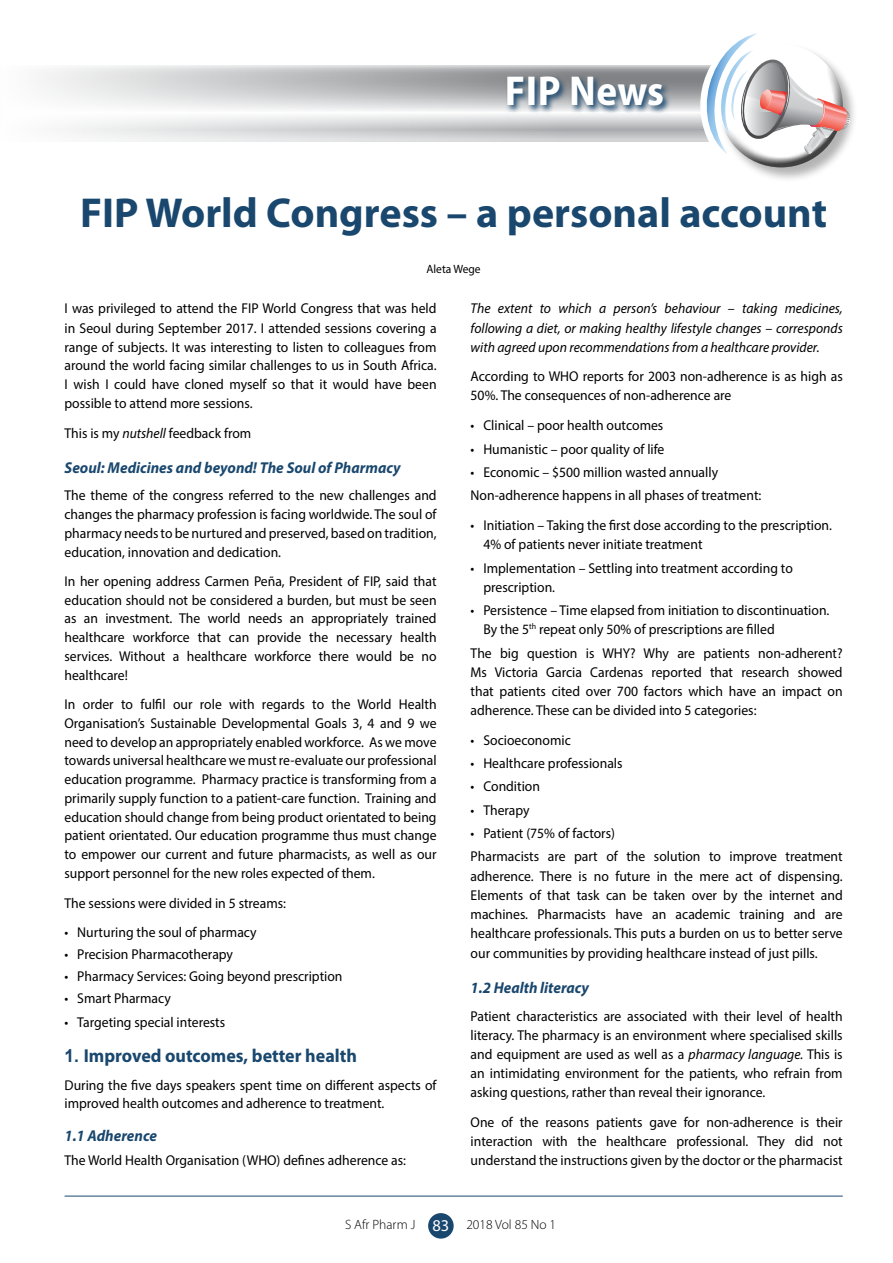
<style>
.page{position:relative;width:893px;height:1263px;background:#fff}
.page>*{position:absolute;margin:0;border:0;box-sizing:border-box;transform-origin:0 0}
.t1{font:700 42px "Myriad Pro";color:#19476e}
.t2{font:700 semi-condensed 42px "Myriad Pro";letter-spacing:.005em;color:#fff}
.t3{font:700 18.75px "Myriad Pro";color:#19476e;scale:.96 1}
.t4{font:italic 700 15.75px "Myriad Pro";color:#19476e;scale:.96 1}
.t5{font:14.25px/18.8px "Myriad Pro";color:#000;text-align:justify;scale:.96 1}
.t6{font:italic 14.25px/19px "Myriad Pro";color:#000;text-align:justify;scale:.96 1}
.t7{font:300 13.5px "Myriad Pro";color:#000}
.t8{font:12px "Myriad Pro";color:#000;scale:.96 1}
.s1{font-style:italic}
.s2{font-family:"Arial";font-size:18px}
.s3{font-weight:400;font-size:16.5px;color:#fff}
</style>
<div class="page">
<hr style="left:65px;top:1196px;width:778px;height:1px;background:#19476e">
<svg style="left:43px;top:65px;width:659px;height:77px"></svg>
<div style="left:700px;top:25px;width:162px;height:161px;background:#fff;border-radius:50%"></div>
<div style="left:719px;top:43px;width:139px;height:140px;background:#000;opacity:.3"></div>
<div style="left:719px;top:63px;width:125px;height:106px;background:#000;opacity:.75"></div>
<svg style="left:505px;top:75px;width:166px;height:39px;background:#7f8e9c"></svg>
<div style="left:428px;top:1213px;width:26px;height:25px;background:#19476e;border-radius:50%"></div>
<svg style="left:702px;top:33px;width:149px;height:122px"></svg>
<h1 class="t2" style="left:505px;top:64px;width:161px">FIP News</h1>
<h1 class="t1" style="left:80px;top:186px;width:748px">FIP World Congress – a personal account</h1>
<p class="t8" style="left:426px;top:261px;width:58px">Aleta Wege</p>
<p class="t5" style="left:65px;top:299px;width:389px">I was privileged to attend the FIP World Congress that was held in Seoul during September 2017. I attended sessions covering a range of subjects. It was interesting to listen to colleagues from around the world facing similar challenges to us in South Africa.<br>I wish I could have cloned myself so that it would have been possible to attend more sessions.</p>
<p class="t5" style="left:65px;top:424px;width:196px">This is my <span class="s1">nutshell</span> feedback from</p>
<p class="t4" style="left:65px;top:457px;width:352px">Seoul: Medicines and beyond! The Soul of Pharmacy</p>
<p class="t5" style="left:65px;top:486px;width:389px">The theme of the congress referred to the new challenges and changes the pharmacy profession is facing worldwide. The soul of pharmacy needs to be nurtured and preserved, based on tradition, education, innovation and dedication.</p>
<p class="t5" style="left:65px;top:572px;width:389px">In her opening address Carmen Peña, President of FIP, said that education should not be considered a burden, but must be seen as an investment. The world needs an appropriately trained healthcare workforce that can provide the necessary health services. Without a healthcare workforce there would be no healthcare!</p>
<p class="t5" style="left:65px;top:695px;width:389px">In order to fulfil our role with regards to the World Health Organisation’s Sustainable Developmental Goals 3, 4 and 9 we need to develop an appropriately enabled workforce. As we move towards universal healthcare we must re-evaluate our professional education programme. Pharmacy practice is transforming from a primarily supply function to a patient-care function. Training and education should change from being product orientated to being patient orientated. Our education programme thus must change to empower our current and future pharmacists, as well as our support personnel for the new roles expected of them.</p>
<p class="t5" style="left:65px;top:894px;width:232px">The sessions were divided in 5 streams:</p>
<p class="t5" style="left:65px;top:922px;width:202px">• Nurturing the soul of pharmacy</p>
<p class="t5" style="left:65px;top:944px;width:177px">• Precision Pharmacotherapy</p>
<p class="t5" style="left:65px;top:967px;width:291px">• Pharmacy Services: Going beyond prescription</p>
<p class="t5" style="left:65px;top:989px;width:112px">• Smart Pharmacy</p>
<p class="t5" style="left:65px;top:1013px;width:169px">• Targeting special interests</p>
<h2 class="t3" style="left:65px;top:1044px;width:306px"><span class="s2">1.</span> Improved outcomes, better health</h2>
<p class="t5" style="left:65px;top:1075px;width:389px">During the five days speakers spent time on different aspects of improved health outcomes and adherence to treatment.</p>
<p class="t4" style="left:65px;top:1126px;width:98px">1.1 Adherence</p>
<p class="t5" style="left:65px;top:1151px;width:357px">The World Health Organisation (WHO) defines adherence as:</p>
<p class="t6" style="left:471px;top:299px;width:389px">The extent to which a person’s behaviour – taking medicines, following a diet, or making healthy lifestyle changes – corresponds with agreed upon recommendations from a healthcare provider.</p>
<p class="t5" style="left:471px;top:367px;width:389px">According to WHO reports for 2003 non-adherence is as high as<br>50%. The consequences of non-adherence are</p>
<p class="t5" style="left:471px;top:416px;width:202px">• Clinical – poor health outcomes</p>
<p class="t5" style="left:471px;top:439px;width:203px">• Humanistic – poor quality of life</p>
<p class="t5" style="left:471px;top:460px;width:304px;line-height:23.4px">• Economic – $500 million wasted annually<br>Non-adherence happens in all phases of treatment:</p>
<p class="t5" style="left:483px;top:515px;width:365px;text-indent:-13px">• Initiation – Taking the first dose according to the prescription.<br>4% of patients never initiate treatment</p>
<p class="t5" style="left:483px;top:558px;width:324px;text-indent:-13px">• Implementation – Settling into treatment according to prescription.</p>
<p class="t5" style="left:483px;top:600px;width:362px;text-indent:-13px">• Persistence – Time elapsed from initiation to discontinuation.<br>By the 5<sup>th</sup> repeat only 50% of prescriptions are filled</p>
<p class="t5" style="left:471px;top:643px;width:389px">The big question is WHY? Why are patients non-adherent?<br>Ms Victoria Garcia Cardenas reported that research showed that patients cited over 700 factors which have an impact on adherence. These can be divided into 5 categories:</p>
<p class="t5" style="left:471px;top:730px;width:106px">• Socioeconomic</p>
<p class="t5" style="left:471px;top:754px;width:160px">• Healthcare professionals</p>
<p class="t5" style="left:471px;top:777px;width:74px">• Condition</p>
<p class="t5" style="left:471px;top:800px;width:63px">• Therapy</p>
<p class="t5" style="left:471px;top:821px;width:389px;line-height:23.4px">• Patient (75% of factors)<br>Pharmacists are part of the solution to improve treatment</p>
<p class="t5" style="left:471px;top:866px;width:389px;line-height:19.4px">adherence. There is no future in the mere act of dispensing.<br>Elements of that task can be taken over by the internet and machines. Pharmacists have an academic training and are healthcare professionals. This puts a burden on us to better serve our communities by providing healthcare instead of just pills.</p>
<p class="t4" style="left:471px;top:977px;width:125px">1.2 Health literacy</p>
<p class="t5" style="left:471px;top:1006px;width:389px">Patient characteristics are associated with their level of health literacy. The pharmacy is an environment where specialised skills and equipment are used as well as a <span class="s1">pharmacy language.</span> This is an intimidating environment for the patients, who refrain from asking questions, rather than reveal their ignorance.</p>
<p class="t5" style="left:471px;top:1112px;width:389px">One of the reasons patients gave for non-adherence is their interaction with the healthcare professional. They did not understand the instructions given by the doctor or the pharmacist</p>
<p class="t7" style="left:345px;top:1216px;width:213px">S Afr Pharm J <span class="s3">83</span> 2018 Vol 85 No 1</p>
</div>
